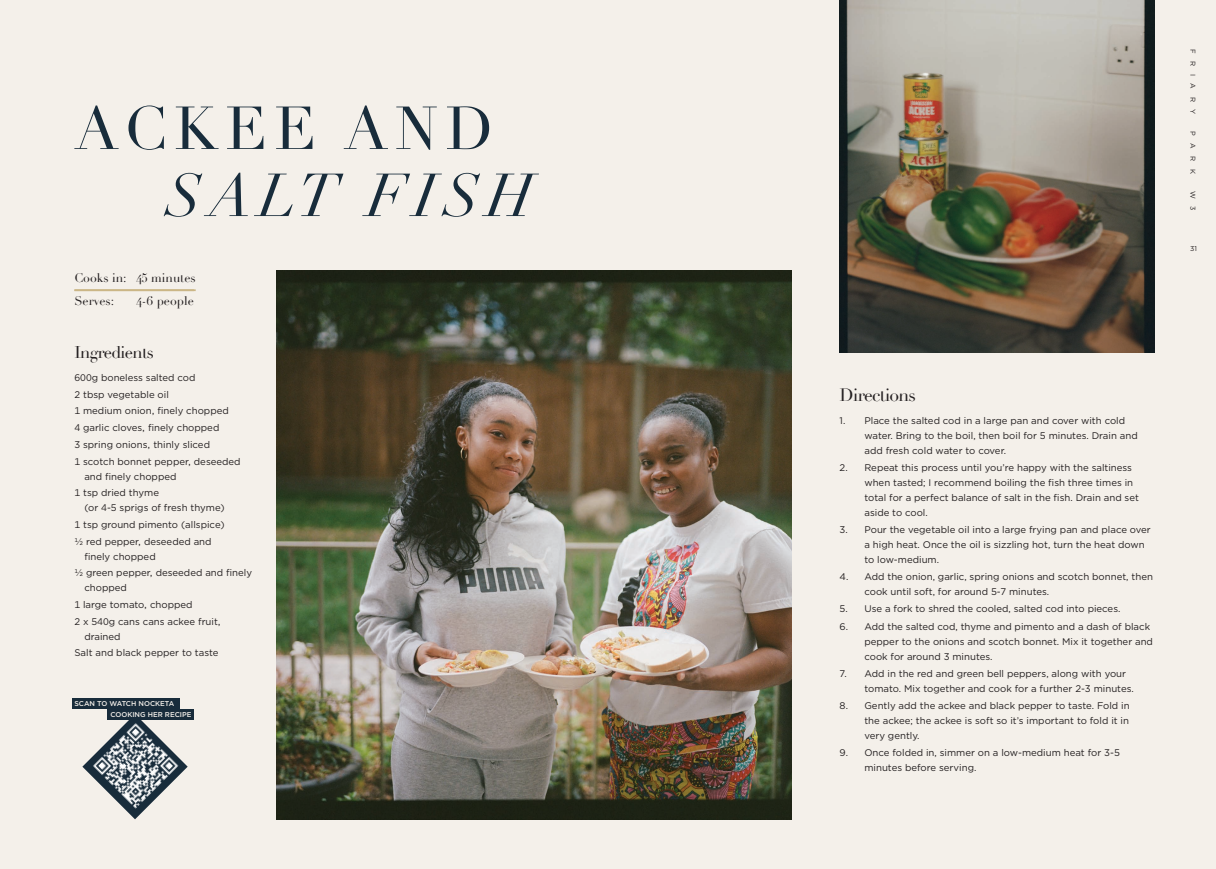
<style>
.page{position:relative;width:1216px;height:869px;background:#fff}
.page>*{position:absolute;margin:0;border:0;box-sizing:border-box;transform-origin:0 0}
.t1{font:59.5px "Didot";letter-spacing:.12em;color:#182c3b}
.t2{font:italic 59.5px "Didot";letter-spacing:.12em;color:#182c3b}
.t3{font:17.5px "Didot";letter-spacing:-.04em;color:#231f20}
.t4{font:16.62px "Didot";letter-spacing:-.04em;color:#231f20}
.t5{font:12.25px/23.4px "Didot";color:#231f20}
.t6{font:9.62px/14.9px "Gotham";color:#231f20}
.t7{font:500 7px "Gotham";color:#f4f0ea}
.t8{font:7px "Gotham";letter-spacing:1.08em;color:#231f20}
</style>
<div class="page">
<div style="left:658px;top:0;width:557px;height:868px;background:#f4f0ea"></div>
<div style="left:0;top:0;width:658px;height:868px;background:#f4f0ea"></div>
<img style="left:839px;top:0;width:315px;height:352px">
<img style="left:277px;top:270px;width:514px;height:549px">
<hr style="left:74px;top:289px;width:122px;height:2px;background:#cbb686">
<img style="left:82px;top:713px;width:106px;height:106px">
<div style="left:108px;top:708px;width:86px;height:11px;background:#182c3b"></div>
<div style="left:72px;top:698px;width:107px;height:10px;background:#182c3b"></div>
<h1 class="t1" style="left:74px;top:93px;width:421px">ACKEE AND</h1>
<h1 class="t2" style="left:166px;top:159px;width:369px">SALT FISH</h1>
<p class="t5" style="left:74px;top:266px;width:123px">Cooks in: 45 minutes<br>Serves:</p>
<p class="t5" style="left:136px;top:289px;width:59px">4-6 people</p>
<h3 class="t4" style="left:74px;top:342px;width:81px">Ingredients</h3>
<p class="t6" style="left:74px;top:369px;width:168px;line-height:16.7px">600g boneless salted cod<br>2 tbsp vegetable oil<br>1 medium onion, finely chopped<br>4 garlic cloves, finely chopped<br>3 spring onions, thinly sliced<br>1 scotch bonnet pepper, deseeded</p>
<p class="t6" style="left:74px;top:467px;width:104px;line-height:16.7px;text-indent:10px">and finely chopped<br>1 tsp dried thyme</p>
<p class="t6" style="left:74px;top:499px;width:152px;line-height:16.7px;text-align:justify;text-indent:10px">(or 4-5 sprigs of fresh thyme)<br>1 tsp ground pimento (allspice) ½ red pepper, deseeded and</p>
<p class="t6" style="left:74px;top:547px;width:179px;line-height:16.7px;text-indent:10px">finely chopped<br>½ green pepper, deseeded and finely</p>
<p class="t6" style="left:74px;top:579px;width:148px;line-height:16.7px;text-indent:10px">chopped<br>1 large tomato, chopped<br>2 x 540g cans cans ackee fruit,</p>
<p class="t6" style="left:74px;top:627px;width:145px;line-height:16.7px;text-indent:10px">drained<br>Salt and black pepper to taste</p>
<p class="t7" style="left:74px;top:699px;width:101px">SCAN TO WATCH NOCKETA</p>
<p class="t7" style="left:110px;top:709px;width:83px">COOKING HER RECIPE</p>
<p class="t8" style="left:1197px;top:49px;width:66px;rotate:90deg">FRIARY</p>
<p class="t8" style="left:1197px;top:131px;width:44px;rotate:90deg">PARK</p>
<p class="t8" style="left:1197px;top:191px;width:21px;rotate:90deg">W 3</p>
<p class="t8" style="left:1189px;top:244px;width:8px">31</p>
<h2 class="t3" style="left:839px;top:384px;width:78px">Directions</h2>
<p class="t6" style="left:864px;top:412px;width:275px;text-indent:-25px">1. Place the salted cod in a large pan and cover with cold water. Bring to the boil, then boil for 5 minutes. Drain and add fresh cold water to cover.</p>
<p class="t6" style="left:864px;top:459px;width:276px;text-indent:-25px">2. Repeat this process until you’re happy with the saltiness when tasted; I recommend boiling the fish three times in total for a perfect balance of salt in the fish. Drain and set aside to cool.</p>
<p class="t6" style="left:864px;top:521px;width:288px;text-indent:-25px">3. Pour the vegetable oil into a large frying pan and place over a high heat. Once the oil is sizzling hot, turn the heat down to low-medium.</p>
<p class="t6" style="left:864px;top:569px;width:290px;text-indent:-25px">4. Add the onion, garlic, spring onions and scotch bonnet, then cook until soft, for around 5-7 minutes.</p>
<p class="t6" style="left:839px;top:601px;width:282px">5. Use a fork to shred the cooled, salted cod into pieces.</p>
<p class="t6" style="left:864px;top:618px;width:290px;text-indent:-25px">6. Add the salted cod, thyme and pimento and a dash of black pepper to the onions and scotch bonnet. Mix it together and cook for around 3 minutes.</p>
<p class="t6" style="left:864px;top:665px;width:271px;text-indent:-25px">7. Add in the red and green bell peppers, along with your tomato. Mix together and cook for a further 2-3 minutes.</p>
<p class="t6" style="left:864px;top:697px;width:267px;text-align:justify;text-indent:-25px">8. Gently add the ackee and black pepper to taste. Fold in the ackee; the ackee is soft so it’s important to fold it in very gently.</p>
<p class="t6" style="left:864px;top:745px;width:257px;text-indent:-25px">9. Once folded in, simmer on a low-medium heat for 3-5 minutes before serving.</p>
</div>
